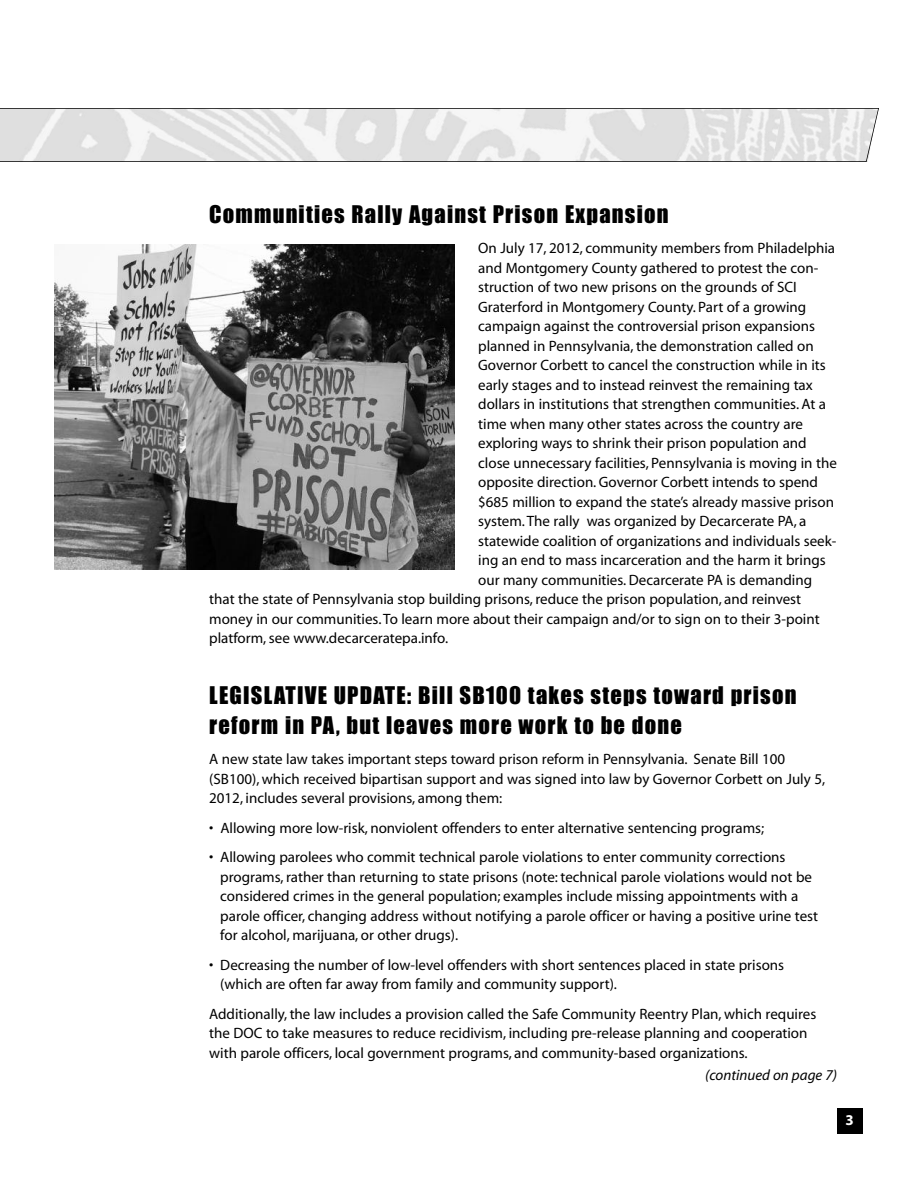
<style>
.page{position:relative;width:918px;height:1188px;background:#fff}
.page>*{position:absolute;margin:0;border:0;box-sizing:border-box;transform-origin:0 0}
.t1{font:22.5px/30px "Impact";letter-spacing:.055em;color:#000}
.t2{font:15px/19.5px "Myriad";color:#000}
.t3{font:italic 15px "Myriad";color:#000}
.t4{font:700 15px "Myriad";color:#fff}
</style>
<div class="page">
<div style="left:837px;top:1108px;width:25px;height:26px;background:#000"></div>
<img style="left:54px;top:244px;width:400px;height:326px">
<svg style="left:0;top:108px;width:879px;height:54px"></svg>
<h1 class="t1" style="left:209px;top:200px;width:461px">Communities Rally Against Prison Expansion</h1>
<p class="t2" style="left:478px;top:240px;width:358px">On July 17, 2012, community members from Philadelphia</p>
<p class="t2" style="left:478px;top:259px;width:342px">and Montgomery County gathered to protest the con-</p>
<p class="t2" style="left:478px;top:279px;width:320px">struction of two new prisons on the grounds of SCI</p>
<p class="t2" style="left:478px;top:298px;width:330px">Graterford in Montgomery County. Part of a growing</p>
<p class="t2" style="left:478px;top:318px;width:338px">campaign against the controversial prison expansions</p>
<p class="t2" style="left:478px;top:337px;width:337px">planned in Pennsylvania, the demonstration called on</p>
<p class="t2" style="left:478px;top:357px;width:349px">Governor Corbett to cancel the construction while in its</p>
<p class="t2" style="left:478px;top:376px;width:336px">early stages and to instead reinvest the remaining tax</p>
<p class="t2" style="left:478px;top:396px;width:350px">dollars in institutions that strengthen communities. At a</p>
<p class="t2" style="left:478px;top:415px;width:326px">time when many other states across the country are</p>
<p class="t2" style="left:478px;top:435px;width:330px">exploring ways to shrink their prison population and</p>
<p class="t2" style="left:478px;top:454px;width:360px">close unnecessary facilities, Pennsylvania is moving in the</p>
<p class="t2" style="left:478px;top:474px;width:341px">opposite direction. Governor Corbett intends to spend</p>
<p class="t2" style="left:478px;top:493px;width:357px">$685 million to expand the state’s already massive prison</p>
<p class="t2" style="left:478px;top:513px;width:330px">system.The rally was organized by Decarcerate PA, a</p>
<p class="t2" style="left:478px;top:532px;width:360px">statewide coalition of organizations and individuals seek-</p>
<p class="t2" style="left:478px;top:552px;width:349px">ing an end to mass incarceration and the harm it brings</p>
<p class="t2" style="left:478px;top:571px;width:335px">our many communities. Decarcerate PA is demanding</p>
<p class="t2" style="left:209px;top:591px;width:593px">that the state of Pennsylvania stop building prisons, reduce the prison population, and reinvest</p>
<p class="t2" style="left:209px;top:610px;width:612px">money in our communities.To learn more about their campaign and/or to sign on to their 3-point</p>
<p class="t2" style="left:209px;top:630px;width:240px">platform, see www.decarceratepa.info.</p>
<h1 class="t1" style="left:209px;top:681px;width:589px">LEGISLATIVE UPDATE: Bill SB100 takes steps toward prison reform in PA, but leaves more work to be done</h1>
<p class="t2" style="left:209px;top:751px;width:617px">A new state law takes important steps toward prison reform in Pennsylvania. Senate Bill 100 (SB100), which received bipartisan support and was signed into law by Governor Corbett on July 5,<br>2012, includes several provisions, among them:</p>
<p class="t2" style="left:209px;top:819px;width:557px">• Allowing more low-risk, nonviolent offenders to enter alternative sentencing programs;</p>
<p class="t2" style="left:220px;top:849px;width:599px;text-indent:-11px">• Allowing parolees who commit technical parole violations to enter community corrections programs, rather than returning to state prisons (note: technical parole violations would not be considered crimes in the general population; examples include missing appointments with a parole officer, changing address without notifying a parole officer or having a positive urine test for alcohol, marijuana, or other drugs).</p>
<p class="t2" style="left:220px;top:956px;width:565px;text-indent:-11px">• Decreasing the number of low-level offenders with short sentences placed in state prisons (which are often far away from family and community support).</p>
<p class="t2" style="left:209px;top:1005px;width:609px">Additionally, the law includes a provision called the Safe Community Reentry Plan, which requires the DOC to take measures to reduce recidivism, including pre-release planning and cooperation with parole officers, local government programs, and community-based organizations.</p>
<p class="t3" style="left:705px;top:1070px;width:133px">(continued on page 7)</p>
<p class="t4" style="left:846px;top:1114px;width:10px">3</p>
</div>
